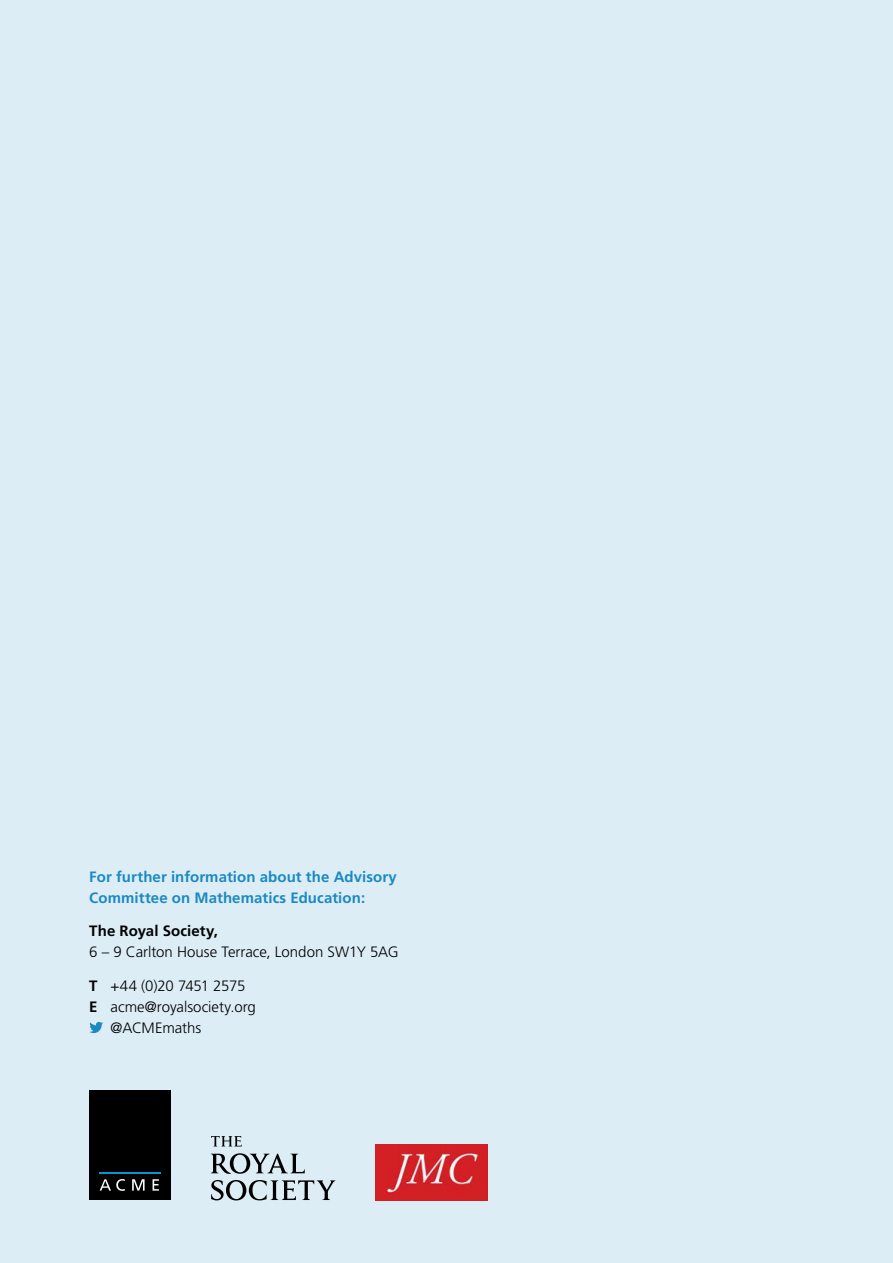
<style>
.page{position:relative;width:893px;height:1263px;background:#ddedf6}
.page>*{position:absolute;margin:0;border:0;box-sizing:border-box;transform-origin:0 0}
.t1{font:300 15px "Frutiger LT Pro";letter-spacing:-.005em;color:#000}
.t2{font:700 15px/21px "Frutiger LT Pro";letter-spacing:.005em;color:#1a8ac1}
.t3{font:700 15px "Frutiger LT Pro";letter-spacing:.005em;color:#000}
.s1{font-weight:700}
</style>
<div class="page">
<svg style="left:89px;top:1022px;width:14px;height:11px"></svg>
<img style="left:376px;top:1144px;width:112px;height:56px">
<svg style="left:211px;top:1153px;width:124px;height:47px"></svg>
<svg style="left:211px;top:1136px;width:31px;height:10px"></svg>
<div style="left:89px;top:1090px;width:81px;height:109px;background:#000"></div>
<svg style="left:153px;top:1179px;width:6px;height:11px"></svg>
<svg style="left:132px;top:1179px;width:13px;height:11px"></svg>
<svg style="left:100px;top:1179px;width:25px;height:12px"></svg>
<hr style="left:99px;top:1172px;width:61px;height:2px;background:#0099cd">
<p class="t2" style="left:89px;top:866px;width:309px">For further information about the Advisory<br>Committee on Mathematics Education:</p>
<p class="t3" style="left:89px;top:922px;width:130px">The Royal Society,</p>
<p class="t1" style="left:89px;top:943px;width:311px">6 – 9 Carlton House Terrace, London SW1Y 5AG</p>
<p class="t1" style="left:89px;top:977px;width:158px"><span class="s1">T</span> +44 (0)20 7451 2575</p>
<p class="t1" style="left:89px;top:998px;width:168px"><span class="s1">E</span> acme@royalsociety.org</p>
<p class="t1" style="left:111px;top:1019px;width:92px">@ACMEmaths</p>
</div>
